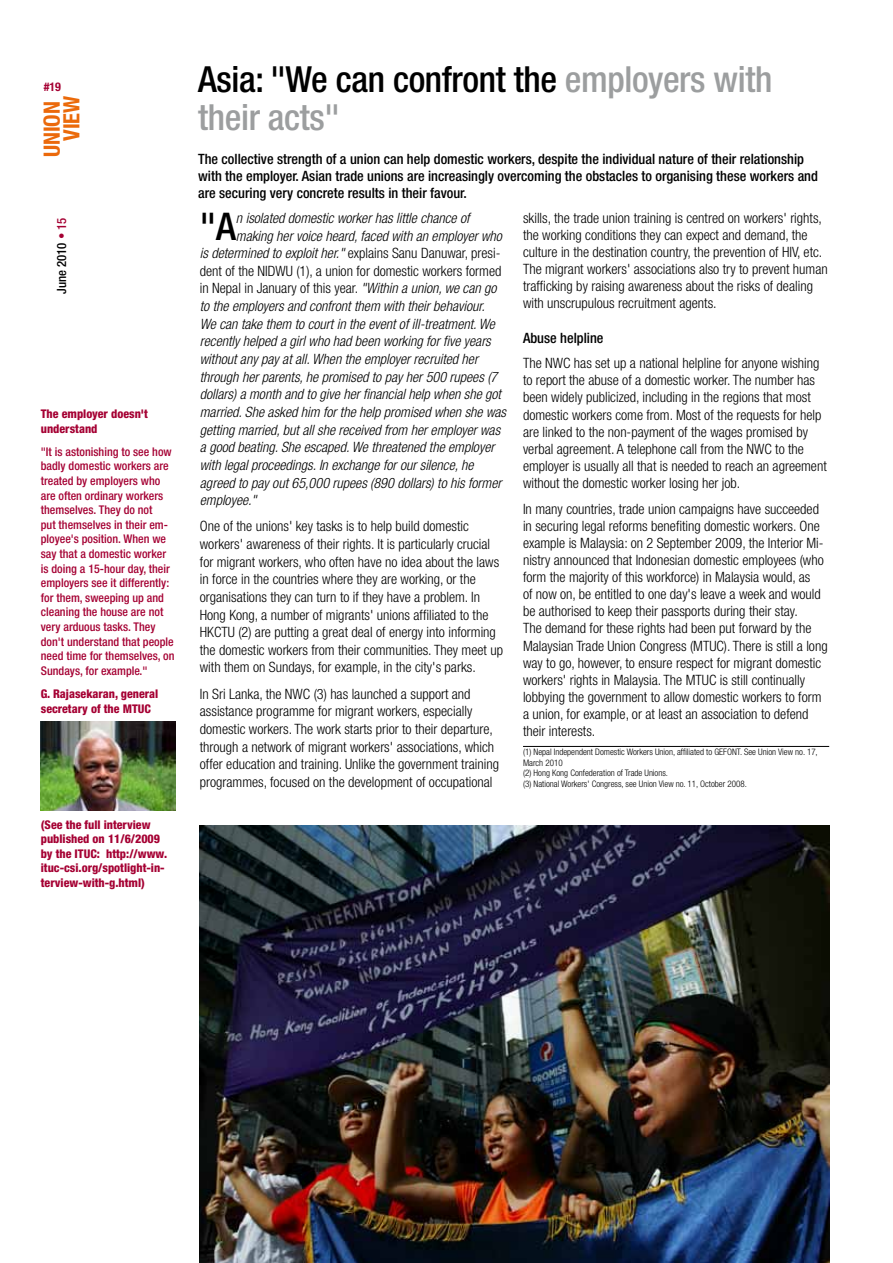
<style>
.page{position:relative;width:893px;height:1263px;background:#fff}
.page>*{position:absolute;margin:0;border:0;box-sizing:border-box;transform-origin:0 0}
.t1{font:500 condensed 38.25px "Helvetica Neue";color:#000}
.t2{font:500 condensed 36px/37.5px "Helvetica Neue";letter-spacing:-.01em;color:#9c9e9f}
.t3{font:700 condensed 22.5px "Helvetica Neue";color:#eb690b}
.t4{font:700 condensed 22.5px "Helvetica Neue";color:#eb6a0a}
.t5{font:300 condensed 14.25px/17.1px "Helvetica Neue";color:#000}
.t6{font:italic 300 condensed 14.25px "Helvetica Neue";color:#000}
.t7{font:500 condensed 14.25px/17.1px "Helvetica Neue";color:#000}
.t8{font:500 condensed 12.75px "Helvetica Neue";color:#000}
.t9{font:500 condensed 12px/14.5px "Helvetica Neue";color:#a50133}
.t10{font:800 condensed 12px/14.4px "Helvetica Neue";color:#a50133}
.t11{font:700 condensed 12px "Helvetica Neue";color:#a50133}
.t12{font:300 condensed 9px/10.5px "Helvetica Neue";color:#000}
.s1{color:#a50133}
.s2{color:#000}
.s3{font-style:normal}
.s4{font-style:italic}
</style>
<div class="page">
<img style="left:200px;top:826px;width:629px;height:437px">
<hr style="left:523px;top:746px;width:306px;height:1px;background:#000">
<img style="left:41px;top:721px;width:134px;height:90px">
<p class="t11" style="left:44px;top:79px;width:19px">#19</p>
<h3 class="t3" style="left:38px;top:157px;width:58px;rotate:-90deg">UNION</h3>
<h3 class="t4" style="left:58px;top:141px;width:47px;rotate:-90deg">VIEW</h3>
<p class="t8" style="left:54px;top:294px;width:78px;rotate:-90deg">June 2010 <span class="s1">• 15</span></p>
<p class="t10" style="left:41px;top:406px;width:109px">The employer doesn't understand</p>
<p class="t9" style="left:41px;top:444px;width:135px">"It is astonishing to see how badly domestic workers are treated by employers who are often ordinary workers themselves. They do not<br>put themselves in their em&shy;ployee's position. When we say that a domestic worker is doing a 15-hour day, their employers see it differently: for them, sweeping up and cleaning the house are not very arduous tasks. They don't understand that people need time for themselves, on<br>Sundays, for example."</p>
<p class="t10" style="left:41px;top:686px;width:119px">G. Rajasekaran, general secretary of the MTUC</p>
<p class="t10" style="left:41px;top:817px;width:128px">(See the full interview published on 11/6/2009 by the ITUC: http://www. ituc-csi.org/spotlight-in&shy;terview-with-g.html)</p>
<h2 class="t2" style="left:198px;top:60px;width:576px"><span class="s2">Asia: "We can confront the</span> employers with their acts"</h2>
<p class="t7" style="left:198px;top:150px;width:621px">The collective strength of a union can help domestic workers, despite the individual nature of their relationship with the employer. Asian trade unions are increasingly overcoming the obstacles to organising these workers and are securing very concrete results in their favour.</p>
<p class="t5" style="left:523px;top:209px;width:306px">skills, the trade union training is centred on workers' rights, the working conditions they can expect and demand, the culture in the destination country, the prevention of HIV, etc.<br>The migrant workers' associations also try to prevent human trafficking by raising awareness about the risks of dealing with unscrupulous recruitment agents.</p>
<p class="t7" style="left:523px;top:329px;width:82px">Abuse helpline</p>
<p class="t5" style="left:523px;top:354px;width:305px">The NWC has set up a national helpline for anyone wishing to report the abuse of a domestic worker. The number has been widely publicized, including in the regions that most domestic workers come from. Most of the requests for help are linked to the non-payment of the wages promised by verbal agreement. A telephone call from the NWC to the employer is usually all that is needed to reach an agreement without the domestic worker losing her job.</p>
<p class="t5" style="left:523px;top:500px;width:306px">In many countries, trade union campaigns have succeeded in securing legal reforms benefiting domestic workers. One example is Malaysia: on 2 September 2009, the Interior Mi&shy;nistry announced that Indonesian domestic employees (who form the majority of this workforce) in Malaysia would, as<br>of now on, be entitled to one day's leave a week and would be authorised to keep their passports during their stay.<br>The demand for these rights had been put forward by the Malaysian Trade Union Congress (MTUC). There is still a long way to go, however, to ensure respect for migrant domestic workers' rights in Malaysia. The MTUC is still continually lobbying the government to allow domestic workers to form a union, for example, or at least an association to defend their interests.</p>
<p class="t12" style="left:523px;top:747px;width:296px">(1) Nepal Independent Domestic Workers Union, affiliated to GEFONT. See Union View no. 17, March 2010<br>(2) Hong Kong Confederation of Trade Unions.<br>(3) National Workers' Congress, see Union View no. 11, October 2008.</p>
<h1 class="t1" style="left:200px;top:204px;width:38px">"A</h1>
<p class="t6" style="left:236px;top:210px;width:235px">n isolated domestic worker has little chance of</p>
<p class="t6" style="left:236px;top:227px;width:268px">making her voice heard, faced with an employer who</p>
<p class="t6" style="left:200px;top:245px;width:302px">is determined to exploit her." <span class="s3">explains Sanu Danuwar, presi-</span></p>
<p class="t5" style="left:200px;top:262px;width:303px">dent of the NIDWU (1), a union for domestic workers formed</p>
<p class="t5" style="left:200px;top:280px;width:298px">in Nepal in January of this year. <span class="s4">"Within a union, we can go</span></p>
<p class="t6" style="left:200px;top:298px;width:286px">to the employers and confront them with their behaviour.</p>
<p class="t6" style="left:200px;top:316px;width:297px">We can take them to court in the event of ill-treatment. We</p>
<p class="t6" style="left:200px;top:333px;width:292px">recently helped a girl who had been working for five years</p>
<p class="t6" style="left:200px;top:351px;width:280px">without any pay at all. When the employer recruited her</p>
<p class="t6" style="left:200px;top:368px;width:299px">through her parents, he promised to pay her 500 rupees (7</p>
<p class="t6" style="left:200px;top:386px;width:303px">dollars) a month and to give her financial help when she got</p>
<p class="t6" style="left:200px;top:404px;width:308px">married. She asked him for the help promised when she was</p>
<p class="t6" style="left:200px;top:421px;width:302px">getting married, but all she received from her employer was</p>
<p class="t6" style="left:200px;top:439px;width:296px">a good beating. She escaped. We threatened the employer</p>
<p class="t6" style="left:200px;top:457px;width:275px">with legal proceedings. In exchange for our silence, he</p>
<p class="t6" style="left:200px;top:474px;width:303px">agreed to pay out 65,000 rupees (890 dollars) to his former</p>
<p class="t6" style="left:200px;top:492px;width:58px">employee."</p>
<p class="t5" style="left:200px;top:517px;width:305px;line-height:17.7px">One of the unions' key tasks is to help build domestic workers' awareness of their rights. It is particularly crucial for migrant workers, who often have no idea about the laws in force in the countries where they are working, or the organisations they can turn to if they have a problem. In Hong Kong, a number of migrants' unions affiliated to the HKCTU (2) are putting a great deal of energy into informing the domestic workers from their communities. They meet up with them on Sundays, for example, in the city's parks.</p>
<p class="t5" style="left:200px;top:685px;width:301px;line-height:17.7px">In Sri Lanka, the NWC (3) has launched a support and assistance programme for migrant workers, especially domestic workers. The work starts prior to their departure, through a network of migrant workers' associations, which offer education and training. Unlike the government training programmes, focused on the development of occupational</p>
</div>
